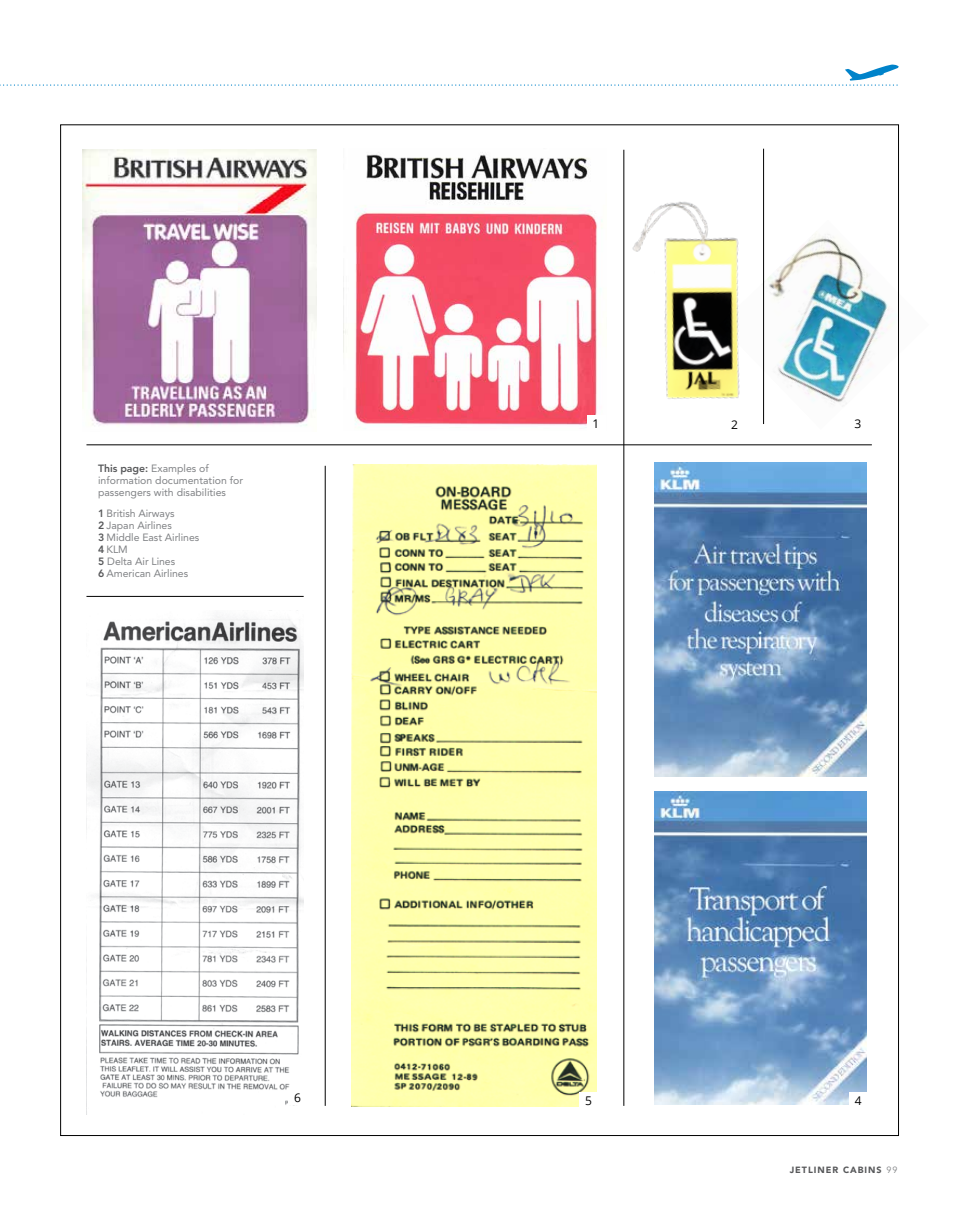
<style>
.page{position:relative;width:957px;height:1221px;background:#fff}
.page>*{position:absolute;margin:0;border:0;box-sizing:border-box;transform-origin:0 0}
.t1{font:12px "Open Sans";color:#000}
.t2{font:10.5px/12px "Avenir";letter-spacing:-.005em;color:#808285}
.t3{font:900 9px "Avenir";letter-spacing:.11em;color:#58595b}
.s1{font-family:"Avenir LT Std";font-weight:800;color:#58595b}
.s2{font-family:"Avenir LT Std";font-weight:400;color:#808285}
</style>
<div class="page">
<svg style="left:0;top:64px;width:898px;height:22px"></svg>
<img style="left:764px;top:233px;width:136px;height:191px">
<img style="left:624px;top:193px;width:148px;height:226px">
<img style="left:352px;top:464px;width:245px;height:642px">
<img style="left:654px;top:462px;width:212px;height:314px">
<img style="left:654px;top:791px;width:212px;height:313px">
<img style="left:86px;top:610px;width:218px;height:504px">
<img style="left:343px;top:152px;width:259px;height:277px">
<img style="left:83px;top:150px;width:233px;height:276px">
<hr style="left:623px;top:150px;width:1px;height:955px;background:#000">
<hr style="left:325px;top:466px;width:1px;height:639px;background:#000">
<hr style="left:763px;top:149px;width:1px;height:275px;background:#000">
<hr style="left:86px;top:596px;width:218px;height:1px;background:#000">
<hr style="left:86px;top:444px;width:786px;height:1px;background:#000">
<div style="left:587px;top:415px;width:18px;height:15px;background:#fff"></div>
<div style="left:288px;top:1089px;width:19px;height:15px;background:#fff"></div>
<div style="left:849px;top:1091px;width:18px;height:16px;background:#fff"></div>
<div style="left:725px;top:416px;width:19px;height:16px;background:#fff"></div>
<div style="left:848px;top:415px;width:19px;height:15px;background:#fff"></div>
<div style="left:579px;top:1091px;width:19px;height:16px;background:#fff"></div>
<p class="t2" style="left:98px;top:463px;width:146px"><span class="s1">This page:</span> Examples of information documentation for passengers with disabilities</p>
<p class="t2" style="left:98px;top:508px;width:103px"><span class="s1">1</span> British Airways<br><span class="s1">2</span> Japan Airlines<br><span class="s1">3</span> Middle East Airlines<br><span class="s1">4</span> KLM<br><span class="s1">5</span> Delta Air Lines<br><span class="s1">6</span> American Airlines</p>
<p class="t1" style="left:592px;top:415px;width:8px">1</p>
<p class="t1" style="left:731px;top:416px;width:8px">2</p>
<p class="t1" style="left:854px;top:415px;width:8px">3</p>
<p class="t1" style="left:294px;top:1089px;width:8px">6</p>
<p class="t1" style="left:855px;top:1091px;width:8px">4</p>
<p class="t1" style="left:585px;top:1091px;width:8px">5</p>
<p class="t3" style="left:789px;top:1164px;width:109px">JETLINER CABINS <span class="s2">99</span></p>
</div>
